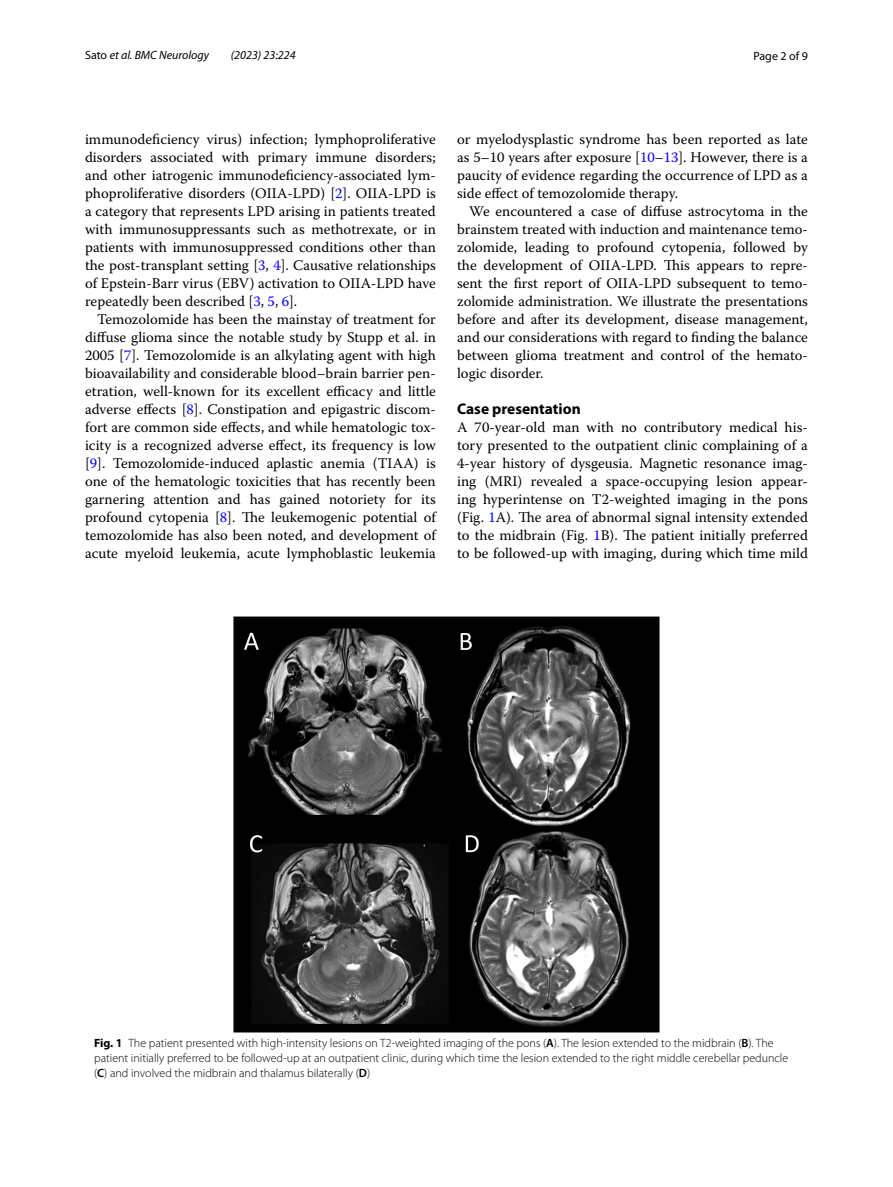
<style>
.page{position:relative;width:893px;height:1187px;background:#fff}
.page>*{position:absolute;margin:0;border:0;box-sizing:border-box;transform-origin:0 0}
.t1{font:700 15.45px "Myriad Pro";color:#000}
.t2{font:14.7px/18px "Warnock Pro";color:#000;text-align:justify}
.t3{font:300 12px/15px "Myriad Pro";color:#000}
.t4{font:italic 12px "Myriad Pro";color:#000}
.t5{font:12px "Myriad Pro";color:#000}
.s1{font-style:normal}
.s2{color:#00f}
.s3{font-weight:700}
.s4{font-weight:600}
</style>
<div class="page">
<img style="left:234px;top:617px;width:425px;height:415px">
<p class="t4" style="left:85px;top:48px;width:126px"><span class="s1">Sato</span> et al. BMC Neurology</p>
<p class="t4" style="left:231px;top:48px;width:66px">(2023) 23:224</p>
<p class="t5" style="left:753px;top:48px;width:56px">Page 2 of 9</p>
<p class="t2" style="left:85px;top:130px;width:352px">immunodeficiency virus) infection; lymphoproliferative disorders associated with primary immune disorders; and other iatrogenic immunodeficiency-associated lym&shy;phoproliferative disorders (OIIA-LPD) [<span class="s2">2</span>]. OIIA-LPD is a category that represents LPD arising in patients treated with immunosuppressants such as methotrexate, or in patients with immunosuppressed conditions other than the post-transplant setting [<span class="s2">3</span>, <span class="s2">4</span>]. Causative relationships of Epstein-Barr virus (EBV) activation to OIIA-LPD have repeatedly been described [<span class="s2">3</span>, <span class="s2">5</span>, <span class="s2">6</span>].</p>
<p class="t2" style="left:85px;top:310px;width:352px;text-indent:12px">Temozolomide has been the mainstay of treatment for diffuse glioma since the notable study by Stupp et al. in 2005 [<span class="s2">7</span>]. Temozolomide is an alkylating agent with high bioavailability and considerable blood–brain barrier pen&shy;etration, well-known for its excellent efficacy and little adverse effects [<span class="s2">8</span>]. Constipation and epigastric discom&shy;fort are common side effects, and while hematologic tox&shy;icity is a recognized adverse effect, its frequency is low [<span class="s2">9</span>]. Temozolomide-induced aplastic anemia (TIAA) is one of the hematologic toxicities that has recently been garnering attention and has gained notoriety for its profound cytopenia [<span class="s2">8</span>]. The leukemogenic potential of temozolomide has also been noted, and development of acute myeloid leukemia, acute lymphoblastic leukemia</p>
<p class="t2" style="left:457px;top:130px;width:352px">or myelodysplastic syndrome has been reported as late as 5–10 years after exposure [<span class="s2">10</span>–<span class="s2">13</span>]. However, there is a paucity of evidence regarding the occurrence of LPD as a side effect of temozolomide therapy.</p>
<p class="t2" style="left:457px;top:202px;width:352px;text-indent:12px">We encountered a case of diffuse astrocytoma in the brainstem treated with induction and maintenance temo&shy;zolomide, leading to profound cytopenia, followed by the development of OIIA-LPD. This appears to repre&shy;sent the first report of OIIA-LPD subsequent to temo&shy;zolomide administration. We illustrate the presentations before and after its development, disease management, and our considerations with regard to finding the balance between glioma treatment and control of the hemato&shy;logic disorder.</p>
<p class="t1" style="left:457px;top:398px;width:125px">Case presentation</p>
<p class="t2" style="left:457px;top:418px;width:352px">A 70-year-old man with no contributory medical his&shy;tory presented to the outpatient clinic complaining of a 4-year history of dysgeusia. Magnetic resonance imag&shy;ing (MRI) revealed a space-occupying lesion appear&shy;ing hyperintense on T2-weighted imaging in the pons (Fig. <span class="s2">1</span>A). The area of abnormal signal intensity extended to the midbrain (Fig. <span class="s2">1</span>B). The patient initially preferred to be followed-up with imaging, during which time mild</p>
<p class="t3" style="left:94px;top:1035px;width:696px"><span class="s3">Fig. 1</span> The patient presented with high-intensity lesions on T2-weighted imaging of the pons (<span class="s4">A</span>). The lesion extended to the midbrain (<span class="s4">B</span>). The patient initially preferred to be followed-up at an outpatient clinic, during which time the lesion extended to the right middle cerebellar peduncle (<span class="s4">C</span>) and involved the midbrain and thalamus bilaterally (<span class="s4">D</span>)</p>
</div>
